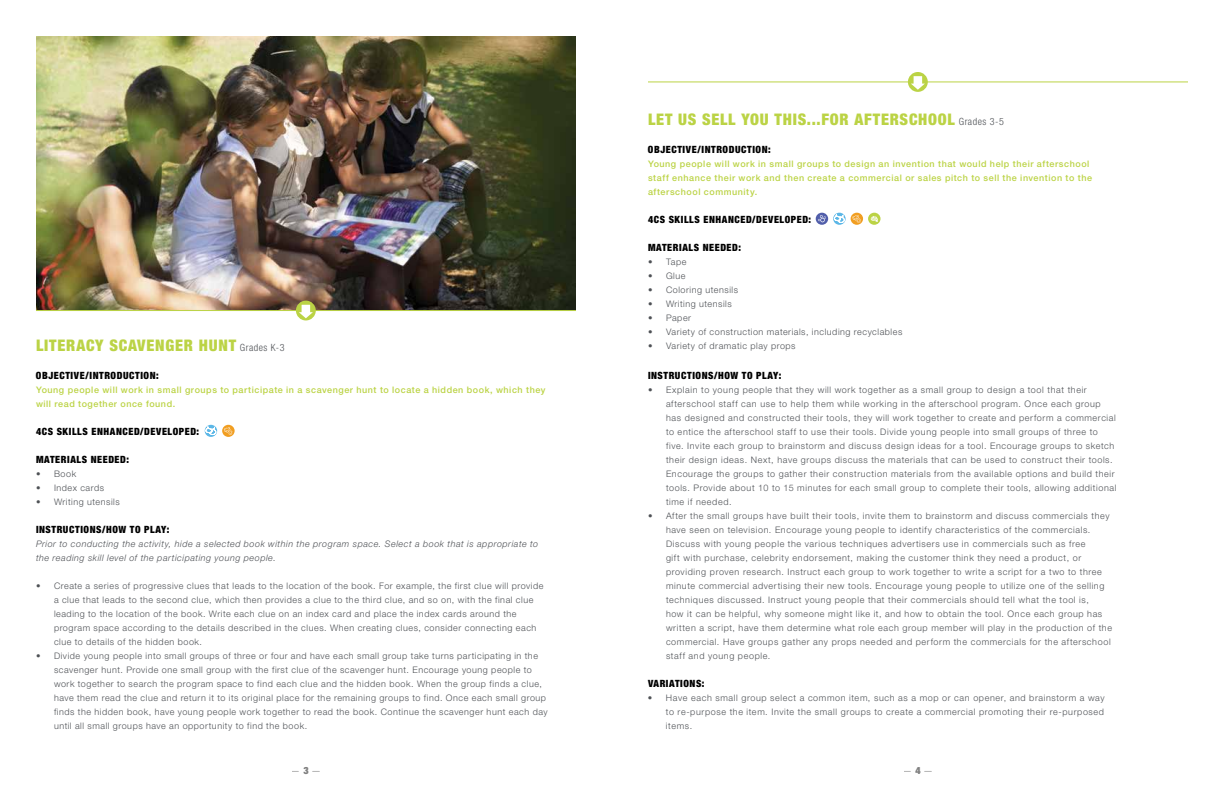
<style>
.page{position:relative;width:1224px;height:792px;background:#fff}
.page>*{position:absolute;margin:0;border:0;box-sizing:border-box;transform-origin:0 0}
.t1{font:900 condensed 16px "Helvetica Neue LT Std";letter-spacing:.045em;color:#bbd345}
.t2{font:900 condensed 10px "Helvetica Neue LT Std";letter-spacing:.055em;color:#000}
.t3{font:300 10px "Helvetica Neue LT Std";color:#000}
.t4{font:300 9px/14px "Helvetica Neue LT Std";letter-spacing:.065em;color:#4e5155}
.t5{font:500 9px/14px "Helvetica Neue LT Std";letter-spacing:.06em;color:#bbd345}
.t6{font:italic 300 9px/14px "Helvetica Neue LT Std";letter-spacing:.06em;color:#4e5155}
.s1{font-weight:300;font-size:10px;color:#4e5155}
.s2{font-weight:900;font-stretch:condensed}
</style>
<div class="page">
<svg style="left:816px;top:213px;width:12px;height:12px"></svg>
<svg style="left:818px;top:215px;width:8px;height:7px"></svg>
<svg style="left:833px;top:213px;width:13px;height:12px"></svg>
<svg style="left:834px;top:214px;width:11px;height:11px"></svg>
<div style="left:851px;top:213px;width:12px;height:12px;background:#f19e21;border-radius:50%"></div>
<svg style="left:852px;top:215px;width:9px;height:8px"></svg>
<svg style="left:868px;top:213px;width:13px;height:12px"></svg>
<svg style="left:871px;top:216px;width:7px;height:6px"></svg>
<svg style="left:908px;top:72px;width:20px;height:20px"></svg>
<hr style="left:648px;top:82px;width:261px;height:1px;background:#bbd345">
<hr style="left:927px;top:82px;width:261px;height:1px;background:#bbd345">
<img style="left:36px;top:36px;width:540px;height:274px">
<svg style="left:296px;top:301px;width:20px;height:19px"></svg>
<hr style="left:36px;top:310px;width:261px;height:1px;background:#bbd345">
<hr style="left:315px;top:310px;width:261px;height:1px;background:#bbd345">
<svg style="left:206px;top:426px;width:10px;height:11px"></svg>
<svg style="left:222px;top:425px;width:13px;height:12px"></svg>
<svg style="left:224px;top:427px;width:8px;height:8px"></svg>
<h1 class="t1" style="left:36px;top:336px;width:250px">LITERACY SCAVENGER HUNT <span class="s1">Grades K-3</span></h1>
<p class="t2" style="left:36px;top:370px;width:124px">OBJECTIVE/INTRODUCTION:</p>
<p class="t5" style="left:36px;top:383px;width:511px">Young people will work in small groups to participate in a scavenger hunt to locate a hidden book, which they will read together once found.</p>
<p class="t2" style="left:36px;top:426px;width:165px">4CS SKILLS ENHANCED/DEVELOPED:</p>
<p class="t2" style="left:36px;top:454px;width:95px">MATERIALS NEEDED:</p>
<p class="t4" style="left:36px;top:467px;width:42px">• Book</p>
<p class="t4" style="left:36px;top:481px;width:70px">• Index cards</p>
<p class="t4" style="left:36px;top:495px;width:85px">• Writing utensils</p>
<p class="t2" style="left:36px;top:524px;width:135px">INSTRUCTIONS/HOW TO PLAY:</p>
<p class="t6" style="left:36px;top:537px;width:504px">Prior to conducting the activity, hide a selected book within the program space. Select a book that is appropriate to the reading skill level of the participating young people.</p>
<p class="t4" style="left:54px;top:579px;width:491px;text-indent:-18px">• Create a series of progressive clues that leads to the location of the book. For example, the first clue will provide a clue that leads to the second clue, which then provides a clue to the third clue, and so on, with the final clue leading to the location of the book. Write each clue on an index card and place the index cards around the program space according to the details described in the clues. When creating clues, consider connecting each clue to details of the hidden book.</p>
<p class="t4" style="left:54px;top:649px;width:495px;text-indent:-18px">• Divide young people into small groups of three or four and have each small group take turns participating in the scavenger hunt. Provide one small group with the first clue of the scavenger hunt. Encourage young people to work together to search the program space to find each clue and the hidden book. When the group finds a clue, have them read the clue and return it to its original place for the remaining groups to find. Once each small group finds the hidden book, have young people work together to read the book. Continue the scavenger hunt each day until all small groups have an opportunity to find the book.</p>
<h1 class="t1" style="left:648px;top:110px;width:357px">LET US SELL YOU THIS...FOR AFTERSCHOOL <span class="s1">Grades 3-5</span></h1>
<p class="t2" style="left:648px;top:144px;width:124px">OBJECTIVE/INTRODUCTION:</p>
<p class="t5" style="left:648px;top:157px;width:446px">Young people will work in small groups to design an invention that would help their afterschool staff enhance their work and then create a commercial or sales pitch to sell the invention to the afterschool community.</p>
<p class="t2" style="left:648px;top:214px;width:165px">4CS SKILLS ENHANCED/DEVELOPED:</p>
<p class="t2" style="left:648px;top:242px;width:95px">MATERIALS NEEDED:</p>
<p class="t4" style="left:648px;top:255px;width:40px">• Tape</p>
<p class="t4" style="left:648px;top:269px;width:39px">• Glue</p>
<p class="t4" style="left:648px;top:283px;width:92px">• Coloring utensils</p>
<p class="t4" style="left:648px;top:297px;width:85px">• Writing utensils</p>
<p class="t4" style="left:648px;top:311px;width:45px">• Paper</p>
<p class="t4" style="left:648px;top:325px;width:256px">• Variety of construction materials, including recyclables</p>
<p class="t4" style="left:648px;top:339px;width:149px">• Variety of dramatic play props</p>
<p class="t2" style="left:648px;top:369px;width:135px">INSTRUCTIONS/HOW TO PLAY:</p>
<p class="t4" style="left:666px;top:382px;width:452px;text-indent:-18px">• Explain to young people that they will work together as a small group to design a tool that their afterschool staff can use to help them while working in the afterschool program. Once each group has designed and constructed their tools, they will work together to create and perform a commercial to entice the afterschool staff to use their tools. Divide young people into small groups of three to five. Invite each group to brainstorm and discuss design ideas for a tool. Encourage groups to sketch their design ideas. Next, have groups discuss the materials that can be used to construct their tools.<br>Encourage the groups to gather their construction materials from the available options and build their tools. Provide about 10 to 15 minutes for each small group to complete their tools, allowing additional time if needed.</p>
<p class="t4" style="left:666px;top:508px;width:448px;text-indent:-18px">• After the small groups have built their tools, invite them to brainstorm and discuss commercials they have seen on television. Encourage young people to identify characteristics of the commercials.<br>Discuss with young people the various techniques advertisers use in commercials such as free<br>gift with purchase, celebrity endorsement, making the customer think they need a product, or providing proven research. Instruct each group to work together to write a script for a two to three minute commercial advertising their new tools. Encourage young people to utilize one of the selling techniques discussed. Instruct young people that their commercials should tell what the tool is,<br>how it can be helpful, why someone might like it, and how to obtain the tool. Once each group has written a script, have them determine what role each group member will play in the production of the commercial. Have groups gather any props needed and perform the commercials for the afterschool staff and young people.</p>
<p class="t2" style="left:648px;top:677px;width:58px">VARIATIONS:</p>
<p class="t4" style="left:666px;top:690px;width:440px;text-align:justify;text-indent:-18px">• Have each small group select a common item, such as a mop or can opener, and brainstorm a way to re-purpose the item. Invite the small groups to create a commercial promoting their re-purposed items.</p>
<p class="t3" style="left:291px;top:764px;width:32px">— <span class="s2">3</span> —</p>
<p class="t3" style="left:903px;top:764px;width:32px">— <span class="s2">4</span> —</p>
</div>
